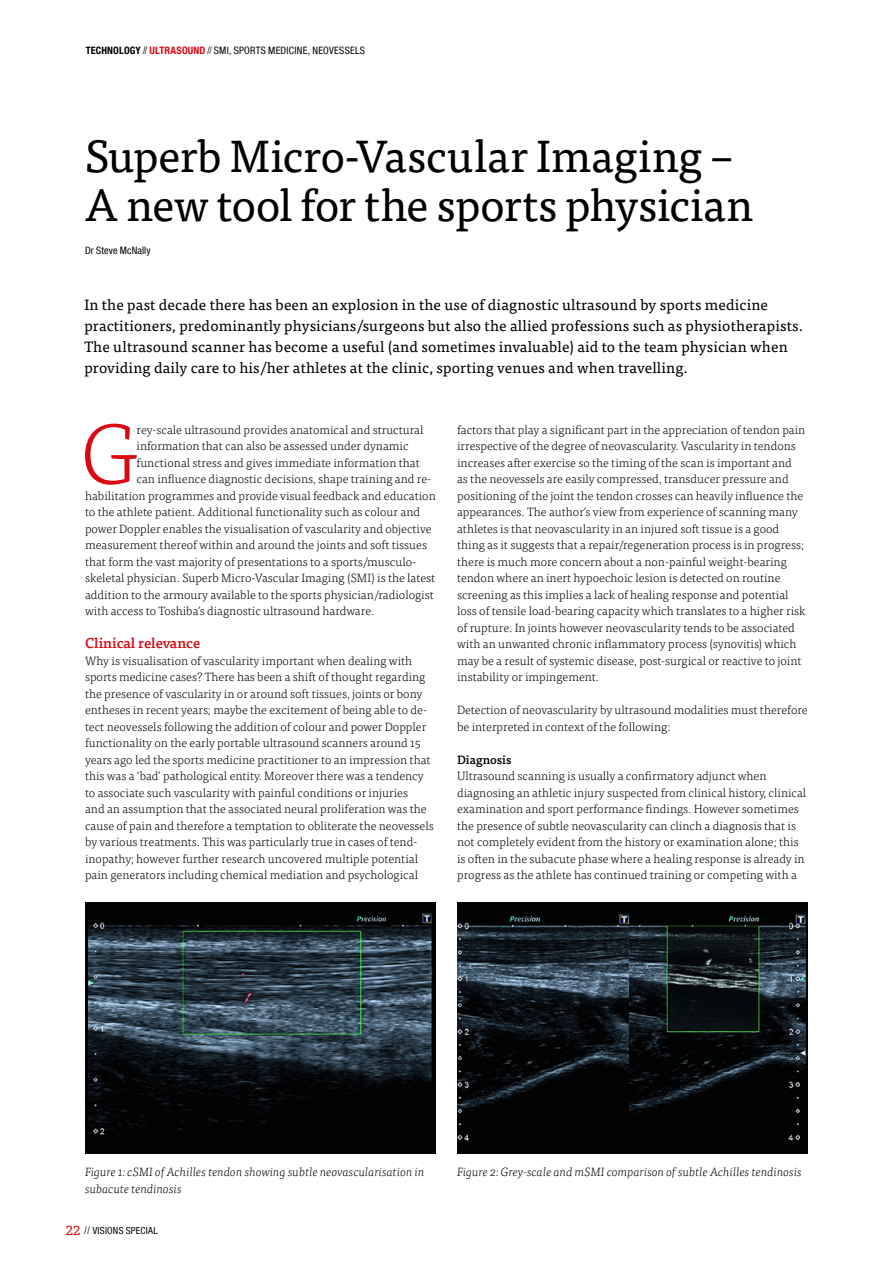
<style>
.page{position:relative;width:893px;height:1263px;background:#fff}
.page>*{position:absolute;margin:0;border:0;box-sizing:border-box;transform-origin:0 0}
.Bodytext_ligatuur{font:300 84.15px "Tisa Pro";color:#db0812}
.Kop_Artikel{font:45px "Tisa Pro";letter-spacing:-.015em;color:#000}
.Intro_2017{font:15px/21px "Tisa Pro";letter-spacing:.01em;color:#000}
.Tussenkop_2017{font:500 14.25px "Tisa Pro";letter-spacing:-.005em;color:#db0812}
.Bodytext{font:300 12px/16.5px "Tisa Pro";color:#000}
.Bodytext_ligatuur-2{font:300 12px "Tisa Pro";color:#000}
.Onderschrift_2017{font:italic 300 12px/16.5px "Tisa Pro";color:#000}
.Subkopje_zwart_2017{font:500 12px "Tisa Pro";color:#000}
.Vlag_modaliteiten{font:condensed 10.2px "Helvetica Neue LT Com";letter-spacing:.03em;color:#000}
.Auteur_2017{font:condensed 10.2px "Helvetica Neue LT Com";letter-spacing:.01em;color:#000}
.Vlag_modaliteiten-2{font:condensed 9.75px "Helvetica Neue LT Com";letter-spacing:.03em;color:#000}
.s1{font-weight:700}
.s2{font-weight:300;font-size:10.5px}
.s3{font-weight:700;color:#db0812}
.s4{font-family:"Tisa Pro";font-stretch:normal;font-size:13.5px;color:#db0812}
</style>
<div class="page">
<img style="left:457px;top:903px;width:351px;height:250px">
<img style="left:85px;top:903px;width:351px;height:250px">
<p class="Vlag_modaliteiten" style="left:86px;top:44px;width:281px"><span class="s1">TECHNOLOGY</span> <span class="s2">//</span> <span class="s3">ULTRASOUND</span> <span class="s2">//</span> SMI, SPORTS MEDICINE, NEOVESSELS</p>
<p class="Kop_Artikel" style="left:85px;top:123px;width:649px">Superb Micro-Vascular Imaging –</p>
<p class="Kop_Artikel" style="left:85px;top:172px;width:670px">A new tool for the sports physician</p>
<p class="Auteur_2017" style="left:85px;top:245px;width:67px">Dr Steve McNally</p>
<p class="Intro_2017" style="left:84px;top:293px;width:720px">In the past decade there has been an explosion in the use of diagnostic ultrasound by sports medicine practitioners, predominantly physicians/surgeons but also the allied professions such as physiotherapists.<br>The ultrasound scanner has become a useful (and sometimes invaluable) aid to the team physician when providing daily care to his/her athletes at the clinic, sporting venues and when travelling.</p>
<p class="Bodytext_ligatuur" style="left:81px;top:395px;width:59px">G</p>
<p class="Bodytext_ligatuur-2" style="left:137px;top:421px;width:288px">rey-scale ultrasound provides anatomical and structural</p>
<p class="Bodytext_ligatuur-2" style="left:137px;top:438px;width:273px">information that can also be assessed under dynamic</p>
<p class="Bodytext_ligatuur-2" style="left:137px;top:454px;width:285px">functional stress and gives immediate information that</p>
<p class="Bodytext_ligatuur-2" style="left:137px;top:471px;width:296px">can influence diagnostic decisions, shape training and re-</p>
<p class="Bodytext_ligatuur-2" style="left:85px;top:487px;width:352px">habilitation programmes and provide visual feedback and education</p>
<p class="Bodytext_ligatuur-2" style="left:85px;top:504px;width:337px">to the athlete patient. Additional functionality such as colour and</p>
<p class="Bodytext_ligatuur-2" style="left:85px;top:520px;width:348px">power Doppler enables the visualisation of vascularity and objective</p>
<p class="Bodytext_ligatuur-2" style="left:85px;top:537px;width:343px">measurement thereof within and around the joints and soft tissues</p>
<p class="Bodytext_ligatuur-2" style="left:85px;top:553px;width:333px">that form the vast majority of presentations to a sports/musculo-</p>
<p class="Bodytext_ligatuur-2" style="left:85px;top:570px;width:352px">skeletal physician. Superb Micro-Vascular Imaging (SMI) is the latest</p>
<p class="Bodytext_ligatuur-2" style="left:85px;top:586px;width:350px">addition to the armoury available to the sports physician/radiologist</p>
<p class="Bodytext_ligatuur-2" style="left:85px;top:603px;width:291px">with access to Toshiba’s diagnostic ultrasound hardware.</p>
<p class="Tussenkop_2017" style="left:85px;top:632px;width:117px">Clinical relevance</p>
<p class="Bodytext" style="left:85px;top:652px;width:350px">Why is visualisation of vascularity important when dealing with sports medicine cases? There has been a shift of thought regarding the presence of vascularity in or around soft tissues, joints or bony entheses in recent years; maybe the excitement of being able to de&shy;tect neovessels following the addition of colour and power Doppler functionality on the early portable ultrasound scanners around 15 years ago led the sports medicine practitioner to an impression that this was a ‘bad’ pathological entity. Moreover there was a tendency to associate such vascularity with painful conditions or injuries<br>and an assumption that the associated neural proliferation was the cause of pain and therefore a temptation to obliterate the neovessels by various treatments. This was particularly true in cases of tend&shy;inopathy; however further research uncovered multiple potential pain generators including chemical mediation and psychological</p>
<p class="Bodytext" style="left:457px;top:421px;width:350px">factors that play a significant part in the appreciation of tendon pain irrespective of the degree of neovascularity. Vascularity in tendons increases after exercise so the timing of the scan is important and<br>as the neovessels are easily compressed, transducer pressure and positioning of the joint the tendon crosses can heavily influence the appearances. The author’s view from experience of scanning many athletes is that neovascularity in an injured soft tissue is a good thing as it suggests that a repair/regeneration process is in progress; there is much more concern about a non-painful weight-bearing tendon where an inert hypoechoic lesion is detected on routine screening as this implies a lack of healing response and potential loss of tensile load-bearing capacity which translates to a higher risk of rupture. In joints however neovascularity tends to be associated with an unwanted chronic inflammatory process (synovitis) which may be a result of systemic disease, post-surgical or reactive to joint instability or impingement.</p>
<p class="Bodytext" style="left:457px;top:701px;width:352px">Detection of neovascularity by ultrasound modalities must therefore be interpreted in context of the following:</p>
<p class="Subkopje_zwart_2017" style="left:457px;top:750px;width:56px">Diagnosis</p>
<p class="Bodytext" style="left:457px;top:767px;width:351px">Ultrasound scanning is usually a confirmatory adjunct when diagnosing an athletic injury suspected from clinical history, clinical examination and sport performance findings. However sometimes the presence of subtle neovascularity can clinch a diagnosis that is not completely evident from the history or examination alone; this is often in the subacute phase where a healing response is already in progress as the athlete has continued training or competing with a</p>
<p class="Onderschrift_2017" style="left:85px;top:1163px;width:341px">Figure 1: cSMI of Achilles tendon showing subtle neovascularisation in subacute tendinosis</p>
<p class="Onderschrift_2017" style="left:457px;top:1163px;width:346px">Figure 2: Grey-scale and mSMI comparison of subtle Achilles tendinosis</p>
<p class="Vlag_modaliteiten-2" style="left:66px;top:1225px;width:93px"><span class="s4">22</span> <span class="s2">//</span> VISIONS SPECIAL</p>
</div>
